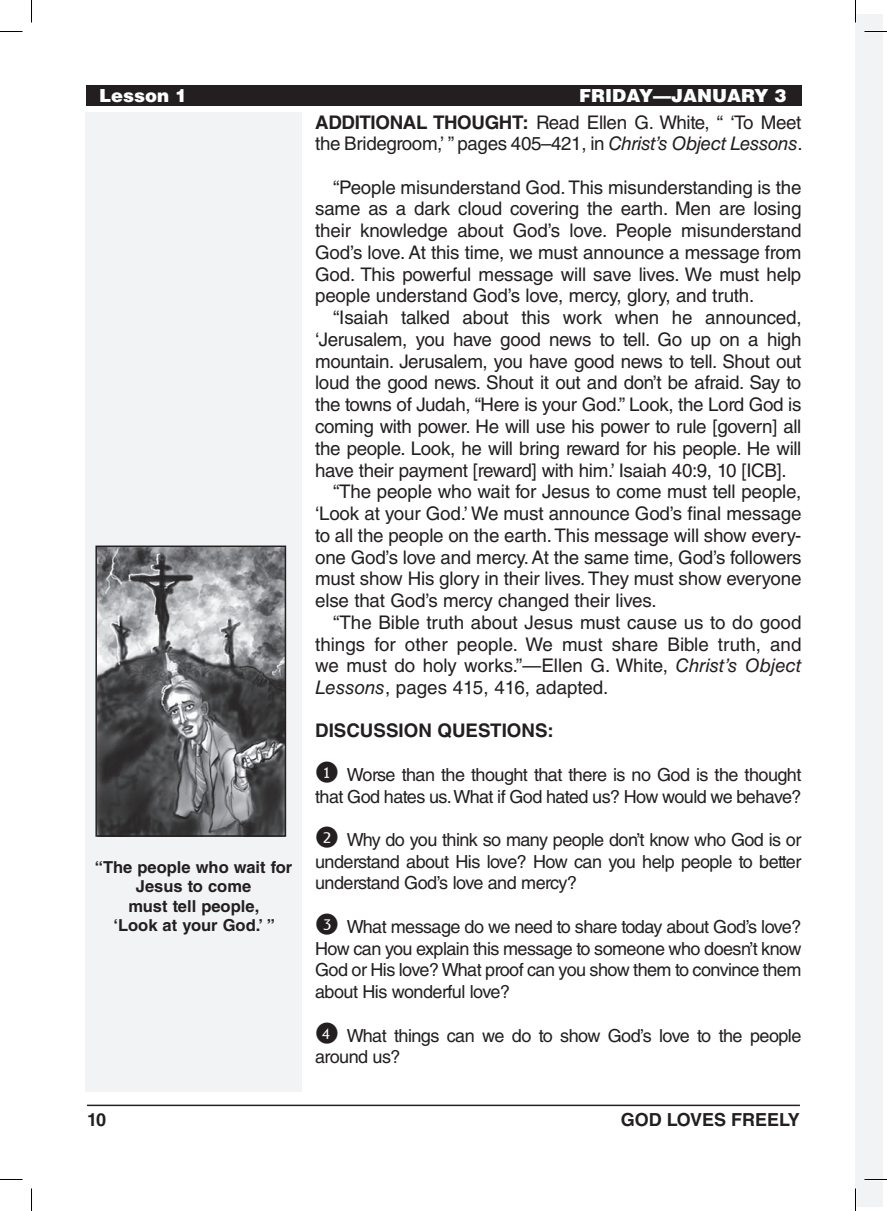
<style>
.page{position:relative;width:887px;height:1211px;background:#fff}
.page>*{position:absolute;margin:0;border:0;box-sizing:border-box;transform-origin:0 0}
.Body_Text{font:18.75px/21.8px "Helvetica LT Std";letter-spacing:-.01em;color:#231f20;text-align:justify}
.Body_Text_SpaceBefor{font:18.75px/21.8px "Helvetica LT Std";letter-spacing:-.01em;color:#231f20;text-align:justify}
.Body_Text_NoIndent{font:18.75px/21.8px "Helvetica LT Std";letter-spacing:-.02em;color:#231f20}
.Body_Text_NoIndent_B{font:700 18.75px "Helvetica LT Std";color:#231f20}
.Friday_Questions{font:18px/21.8px "Helvetica LT Std";letter-spacing:-.03em;color:#231f20;text-align:justify}
.Running_Head_-_Right{font:900 18px "Helvetica LT Std";color:#fff}
.t1{font:700 18px "Helvetica LT Std";color:#231f20}
.Image_Captions{font:700 16.5px/19.5px "Helvetica LT Std";color:#231f20;text-align:center}
.s1{font-weight:700}
.s2{font-style:italic}
</style>
<div class="page">
<hr style="left:87px;top:1104px;width:713px;height:2px;background:#231f20">
<div style="left:86px;top:112px;width:216px;height:979px;background:#f2f3f4"></div>
<div style="left:86px;top:86px;width:715px;height:20px;background:#231f20"></div>
<div style="left:855px;top:13px;width:27px;height:1193px;background:#f2f3f4"></div>
<img style="left:98px;top:548px;width:185px;height:285px">
<div style="left:95px;top:545px;width:191px;height:291px;border:2px solid #231f20"></div>
<hr style="left:864px;top:1178px;width:22px;height:2px;background:#fff">
<svg style="left:0;top:31px;width:22px;height:1px"></svg>
<svg style="left:864px;top:31px;width:22px;height:1px"></svg>
<svg style="left:0;top:1179px;width:22px;height:1px"></svg>
<svg style="left:864px;top:1179px;width:22px;height:1px"></svg>
<svg style="left:31px;top:0;width:1px;height:22px"></svg>
<svg style="left:31px;top:1188px;width:1px;height:22px"></svg>
<svg style="left:855px;top:0;width:1px;height:22px"></svg>
<svg style="left:855px;top:1188px;width:1px;height:22px"></svg>
<p class="Running_Head_-_Right" style="left:99px;top:84px;width:90px">Lesson 1</p>
<p class="Running_Head_-_Right" style="left:579px;top:84px;width:209px">FRIDAY—JANUARY 3</p>
<p class="Body_Text_NoIndent" style="left:315px;top:111px;width:489px"><span class="s1">ADDITIONAL THOUGHT:</span> Read Ellen G. White, “ ‘To Meet the Bridegroom,’ ” pages 405–421, in <span class="s2">Christ’s Object Lessons</span>.</p>
<p class="Body_Text_SpaceBefor" style="left:315px;top:176px;width:488px;text-indent:18px">“People misunderstand God. This misunderstanding is the same as a dark cloud covering the earth. Men are losing their knowledge about God’s love. People misunderstand God’s love. At this time, we must announce a message from God. This powerful message will save lives. We must help people understand God’s love, mercy, glory, and truth.</p>
<p class="Body_Text" style="left:315px;top:307px;width:488px;text-indent:18px">“Isaiah talked about this work when he announced, ‘Jerusalem, you have good news to tell. Go up on a high mountain. Jerusalem, you have good news to tell. Shout out loud the good news. Shout it out and don’t be afraid. Say to the towns of Judah, “Here is your God.” Look, the Lord God is coming with power. He will use his power to rule [govern] all the people. Look, he will bring reward for his people. He will have their payment [reward] with him.’ Isaiah 40:9, 10 [ICB].</p>
<p class="Body_Text" style="left:315px;top:481px;width:488px;text-indent:18px">“The people who wait for Jesus to come must tell people, ‘Look at your God.’ We must announce God’s final message to all the people on the earth. This message will show every&shy;one God’s love and mercy. At the same time, God’s followers must show His glory in their lives. They must show everyone else that God’s mercy changed their lives.</p>
<p class="Body_Text" style="left:315px;top:611px;width:488px;text-indent:18px">“The Bible truth about Jesus must cause us to do good things for other people. We must share Bible truth, and we must do holy works.”—Ellen G. White, <span class="s2">Christ’s Object Lessons</span>, pages 415, 416, adapted.</p>
<p class="Body_Text_NoIndent_B" style="left:315px;top:719px;width:240px">DISCUSSION QUESTIONS:</p>
<p class="Friday_Questions" style="left:315px;top:763px;width:488px;text-align:right">Worse than the thought that there is no God is the thought that God hates us. What if God hated us? How would we behave?</p>
<p class="Friday_Questions" style="left:315px;top:828px;width:488px;text-indent:31px">Why do you think so many people don’t know who God is or understand about His love? How can you help people to better understand God’s love and mercy?</p>
<p class="Friday_Questions" style="left:315px;top:915px;width:487px">✓ What message do we need to share today about God’s love?<br>How can you explain this message to someone who doesn’t know God or His love? What proof can you show them to convince them about His wonderful love?</p>
<p class="Friday_Questions" style="left:315px;top:1024px;width:487px">✔ What things can we do to show God’s love to the people around us?</p>
<p class="Image_Captions" style="left:95px;top:856px;width:199px">“The people who wait for<br>Jesus to come</p>
<p class="Image_Captions" style="left:128px;top:895px;width:132px">must tell people,</p>
<p class="Image_Captions" style="left:113px;top:915px;width:163px">‘Look at your God.’ ”</p>
<p class="t1" style="left:87px;top:1109px;width:21px">10</p>
<p class="t1" style="left:620px;top:1109px;width:181px">GOD LOVES FREELY</p>
</div>
